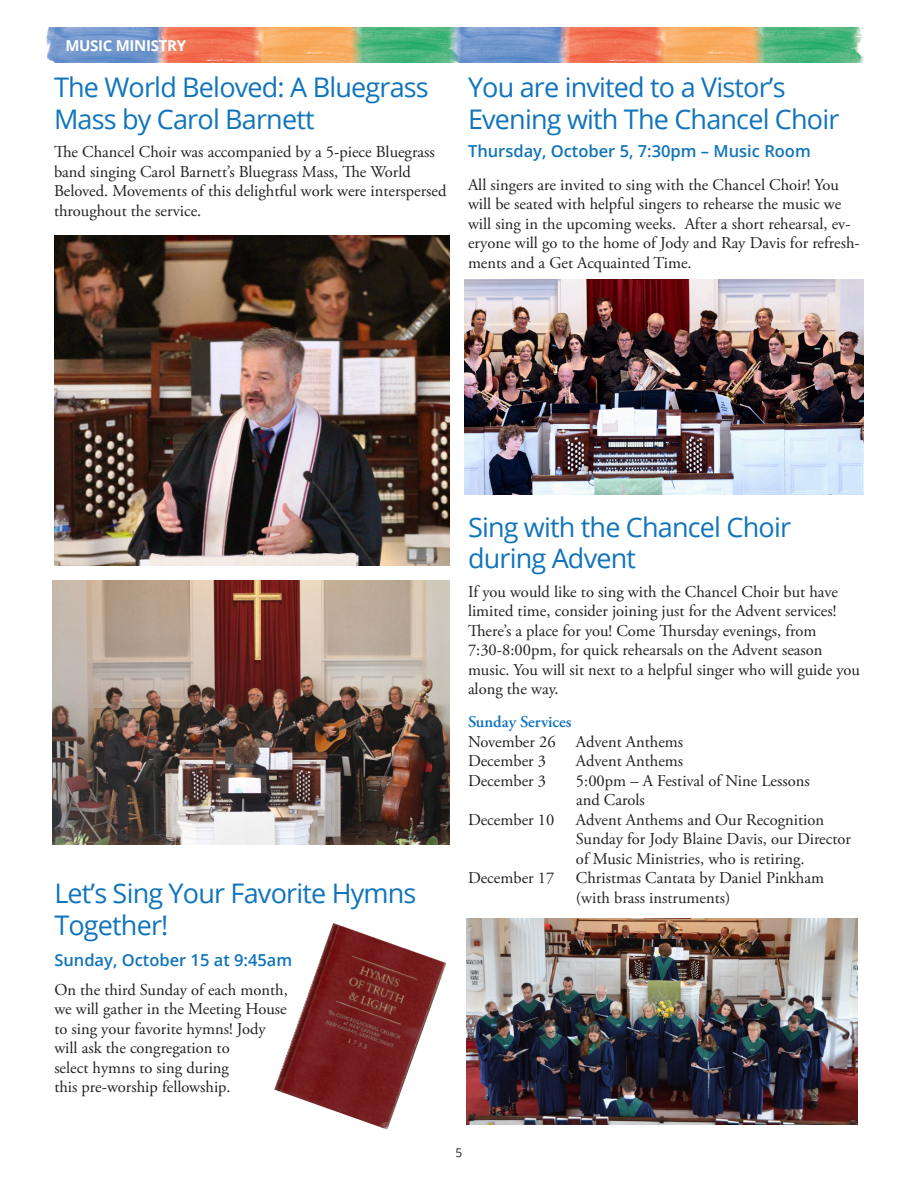
<style>
.page{position:relative;width:918px;height:1188px;background:#fff}
.page>*{position:absolute;margin:0;border:0;box-sizing:border-box;transform-origin:0 0}
._10_Head{font:27px/31.5px "Open Sans";letter-spacing:-.03em;color:#1074bc}
._50_Body{font:16.5px/19.5px "Adobe Garamond Pro";color:#231f20}
._50_Body-2{font:600 16.5px "Open Sans";color:#1074bc}
._10_Head-2{font:600 16.5px "Open Sans";color:#1074bc}
._00_Section_Title{font:700 15px "Open Sans";letter-spacing:-.02em;color:#fff}
.t1{font:12px "Open Sans";color:#231f20}
.s1{font-weight:600;color:#1074bc}
</style>
<div class="page">
<img style="left:764px;top:27px;width:100px;height:36px">
<img style="left:666px;top:27px;width:98px;height:36px">
<img style="left:570px;top:27px;width:96px;height:36px">
<img style="left:460px;top:27px;width:110px;height:36px">
<img style="left:362px;top:27px;width:98px;height:36px">
<img style="left:263px;top:27px;width:99px;height:36px">
<img style="left:167px;top:27px;width:96px;height:36px">
<img style="left:46px;top:27px;width:121px;height:36px">
<img style="left:464px;top:279px;width:400px;height:216px">
<img style="left:274px;top:923px;width:172px;height:207px">
<img style="left:467px;top:919px;width:391px;height:205px">
<img style="left:54px;top:236px;width:395px;height:329px">
<img style="left:52px;top:580px;width:398px;height:265px">
<p class="_00_Section_Title" style="left:65px;top:35px;width:122px">MUSIC MINISTRY</p>
<p class="_10_Head" style="left:54px;top:71px;width:376px">The World Beloved: A Bluegrass<br>Mass by Carol Barnett</p>
<p class="_50_Body" style="left:54px;top:143px;width:394px">The Chancel Choir was accompanied by a 5-piece Bluegrass band singing Carol Barnett’s Bluegrass Mass, The World Beloved. Movements of this delightful work were interspersed throughout the service.</p>
<p class="_10_Head" style="left:468px;top:71px;width:373px">You are invited to a Vistor’s<br>Evening with The Chancel Choir</p>
<p class="_50_Body-2" style="left:468px;top:140px;width:344px">Thursday, October 5, 7:30pm – Music Room</p>
<p class="_50_Body" style="left:468px;top:175px;width:393px">All singers are invited to sing with the Chancel Choir! You will be seated with helpful singers to rehearse the music we will sing in the upcoming weeks. After a short rehearsal, ev&shy;eryone will go to the home of Jody and Ray Davis for refresh&shy;ments and a Get Acquainted Time.</p>
<p class="_10_Head" style="left:54px;top:877px;width:364px">Let’s Sing Your Favorite Hymns<br>Together!</p>
<p class="_10_Head-2" style="left:54px;top:949px;width:239px">Sunday, October 15 at 9:45am</p>
<p class="_50_Body" style="left:54px;top:980px;width:235px">On the third Sunday of each month, we will gather in the Meeting House to sing your favorite hymns! Jody will ask the congregation to<br>select hymns to sing during<br>this pre-worship fellowship.</p>
<p class="_10_Head" style="left:468px;top:511px;width:325px">Sing with the Chancel Choir during Advent</p>
<p class="_50_Body" style="left:468px;top:583px;width:394px">If you would like to sing with the Chancel Choir but have limited time, consider joining just for the Advent services!<br>There’s a place for you! Come Thursday evenings, from 7:30-8:00pm, for quick rehearsals on the Advent season music. You will sit next to a helpful singer who will guide you along the way.</p>
<p class="_50_Body" style="left:468px;top:713px;width:217px"><span class="s1">Sunday Services<br></span>November 26 Advent Anthems<br>December 3</p>
<p class="_50_Body" style="left:576px;top:752px;width:109px">Advent Anthems</p>
<p class="_50_Body" style="left:468px;top:772px;width:80px">December 3</p>
<p class="_50_Body" style="left:576px;top:772px;width:235px">5:00pm – A Festival of Nine Lessons and Carols</p>
<p class="_50_Body" style="left:468px;top:811px;width:88px">December 10</p>
<p class="_50_Body" style="left:576px;top:811px;width:277px">Advent Anthems and Our Recognition<br>Sunday for Jody Blaine Davis, our Director of Music Ministries, who is retiring.</p>
<p class="_50_Body" style="left:468px;top:869px;width:88px">December 17</p>
<p class="_50_Body" style="left:576px;top:869px;width:250px">Christmas Cantata by Daniel Pinkham (with brass instruments)</p>
<p class="t1" style="left:456px;top:1144px;width:8px">5</p>
</div>
